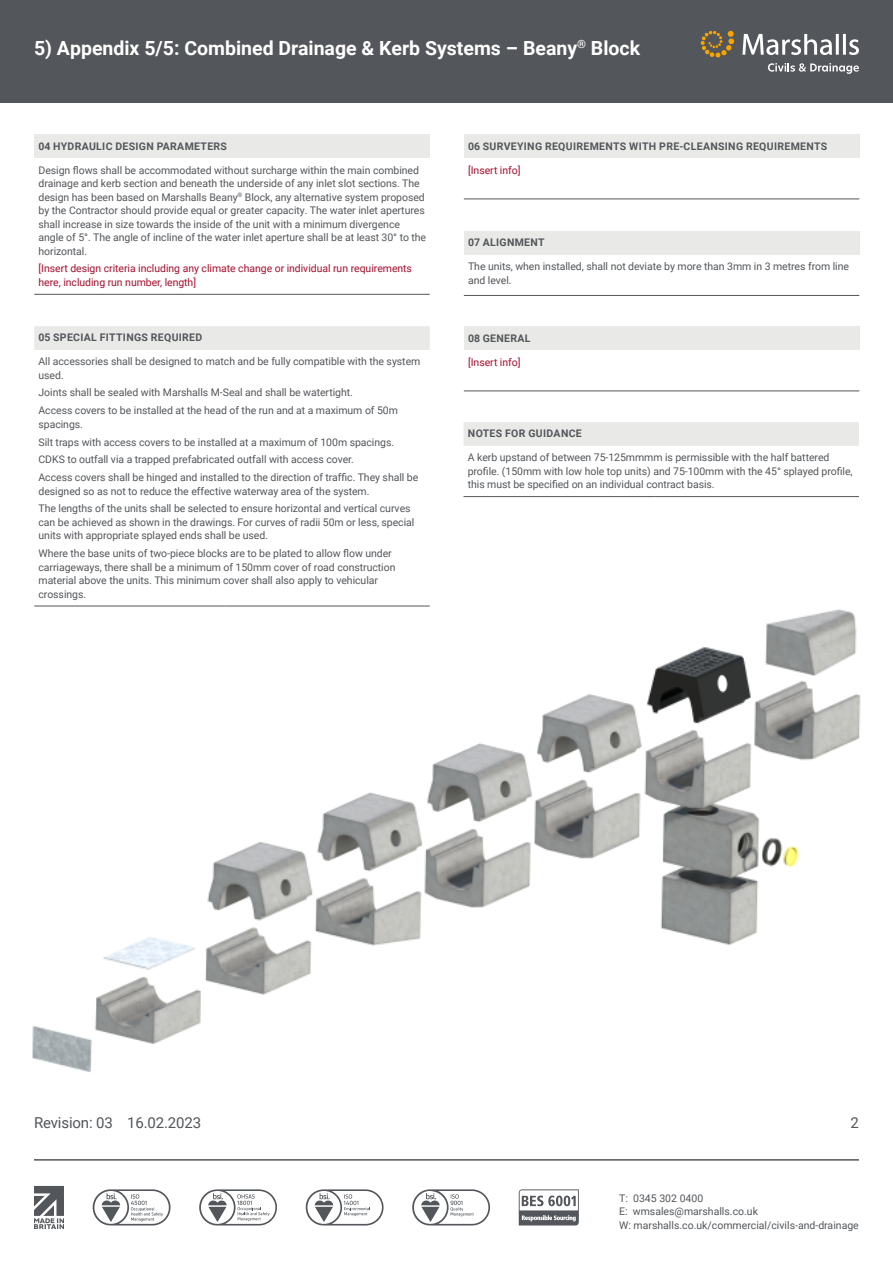
<style>
.page{position:relative;width:893px;height:1263px;background:#fff}
.page>*{position:absolute;margin:0;border:0;box-sizing:border-box;transform-origin:0 0}
.t1{font:700 19.5px "Roboto";color:#fff}
.t2{font:15px "Roboto";letter-spacing:-.01em;color:#53565a}
.t3{font:10.5px/13.5px "Roboto";letter-spacing:-.005em;color:#53565a}
.t4{font:700 10.5px "Roboto";letter-spacing:.03em;color:#53565a}
.t5{font:10.5px/13.5px "Roboto";letter-spacing:-.005em;color:#a50f2d}
</style>
<div class="page">
<svg style="left:93px;top:1189px;width:78px;height:36px"></svg>
<div style="left:0;top:0;width:893px;height:102px;background:#53565a"></div>
<hr style="left:34px;top:1159px;width:825px;height:1px;background:#53565a">
<svg style="left:742px;top:34px;width:117px;height:21px"></svg>
<svg style="left:700px;top:30px;width:34px;height:28px"></svg>
<svg style="left:768px;top:63px;width:91px;height:11px"></svg>
<svg style="left:34px;top:1186px;width:30px;height:43px"></svg>
<svg style="left:199px;top:1189px;width:78px;height:36px"></svg>
<svg style="left:412px;top:1189px;width:78px;height:36px"></svg>
<svg style="left:306px;top:1189px;width:78px;height:36px"></svg>
<svg style="left:519px;top:1189px;width:60px;height:36px"></svg>
<img style="left:32px;top:605px;width:829px;height:467px">
<div style="left:34px;top:326px;width:396px;height:24px;background:#e9eae8"></div>
<hr style="left:34px;top:606px;width:192px;height:1px;background:#53565a">
<hr style="left:226px;top:606px;width:204px;height:1px;background:#53565a">
<div style="left:34px;top:135px;width:396px;height:23px;background:#e9eae8"></div>
<hr style="left:34px;top:294px;width:396px;height:1px;background:#53565a">
<div style="left:464px;top:231px;width:395px;height:24px;background:#e9eae8"></div>
<hr style="left:464px;top:295px;width:395px;height:1px;background:#53565a">
<div style="left:464px;top:135px;width:395px;height:23px;background:#e9eae8"></div>
<hr style="left:464px;top:199px;width:395px;height:1px;background:#53565a">
<div style="left:464px;top:326px;width:395px;height:24px;background:#e9eae8"></div>
<hr style="left:464px;top:391px;width:395px;height:1px;background:#53565a">
<div style="left:463px;top:422px;width:396px;height:24px;background:#e9eae8"></div>
<hr style="left:463px;top:496px;width:192px;height:1px;background:#53565a">
<hr style="left:655px;top:496px;width:204px;height:1px;background:#53565a">
<h1 class="t1" style="left:34px;top:34px;width:608px">5) Appendix 5/5: Combined Drainage &amp; Kerb Systems – Beany<sup>®</sup> Block</h1>
<p class="t4" style="left:39px;top:139px;width:190px">04 HYDRAULIC DESIGN PARAMETERS</p>
<p class="t3" style="left:39px;top:163px;width:389px">Design flows shall be accommodated without surcharge within the main combined drainage and kerb section and beneath the underside of any inlet slot sections. The design has been based on Marshalls Beany<sup>®</sup> Block, any alternative system proposed by the Contractor should provide equal or greater capacity. The water inlet apertures shall increase in size towards the inside of the unit with a minimum divergence angle of 5°. The angle of incline of the water inlet aperture shall be at least 30° to the horizontal.</p>
<p class="t5" style="left:39px;top:261px;width:375px">[Insert design criteria including any climate change or individual run requirements here, including run number, length]</p>
<p class="t4" style="left:39px;top:330px;width:165px">05 SPECIAL FITTINGS REQUIRED</p>
<p class="t3" style="left:39px;top:354px;width:383px">All accessories shall be designed to match and be fully compatible with the system used.</p>
<p class="t3" style="left:39px;top:383px;width:361px;line-height:17.7px">Joints shall be sealed with Marshalls M-Seal and shall be watertight.<br>Access covers to be installed at the head of the run and at a maximum of 50m</p>
<p class="t3" style="left:39px;top:415px;width:381px;line-height:17.7px">spacings.<br>Silt traps with access covers to be installed at a maximum of 100m spacings.<br>CDKS to outfall via a trapped prefabricated outfall with access cover.<br>Access covers shall be hinged and installed to the direction of traffic. They shall be</p>
<p class="t3" style="left:39px;top:482px;width:374px;line-height:17.7px">designed so as not to reduce the effective waterway area of the system.<br>The lengths of the units shall be selected to ensure horizontal and vertical curves</p>
<p class="t3" style="left:39px;top:515px;width:377px">can be achieved as shown in the drawings. For curves of radii 50m or less, special units with appropriate splayed ends shall be used.</p>
<p class="t3" style="left:39px;top:546px;width:358px">Where the base units of two-piece blocks are to be plated to allow flow under carriageways, there shall be a minimum of 150mm cover of road construction material above the units. This minimum cover shall also apply to vehicular crossings.</p>
<p class="t4" style="left:468px;top:139px;width:361px">06 SURVEYING REQUIREMENTS WITH PRE-CLEANSING REQUIREMENTS</p>
<p class="t5" style="left:468px;top:163px;width:54px">[Insert info]</p>
<p class="t4" style="left:468px;top:235px;width:78px">07 ALIGNMENT</p>
<p class="t3" style="left:468px;top:259px;width:382px">The units, when installed, shall not deviate by more than 3mm in 3 metres from line and level.</p>
<p class="t4" style="left:468px;top:331px;width:64px">08 GENERAL</p>
<p class="t5" style="left:468px;top:355px;width:54px">[Insert info]</p>
<p class="t4" style="left:468px;top:426px;width:115px">NOTES FOR GUIDANCE</p>
<p class="t3" style="left:468px;top:450px;width:386px">A kerb upstand of between 75-125mmmm is permissible with the half battered profile. (150mm with low hole top units) and 75-100mm with the 45° splayed profile, this must be specified on an individual contract basis.</p>
<h2 class="t2" style="left:34px;top:1112px;width:169px">Revision: 03 16.02.2023</h2>
<h2 class="t2" style="left:850px;top:1112px;width:10px">2</h2>
<p class="t3" style="left:619px;top:1191px;width:241px">T: 0345 302 0400<br>E: wmsales@marshalls.co.uk<br>W: marshalls.co.uk/commercial/civils-and-drainage</p>
</div>
